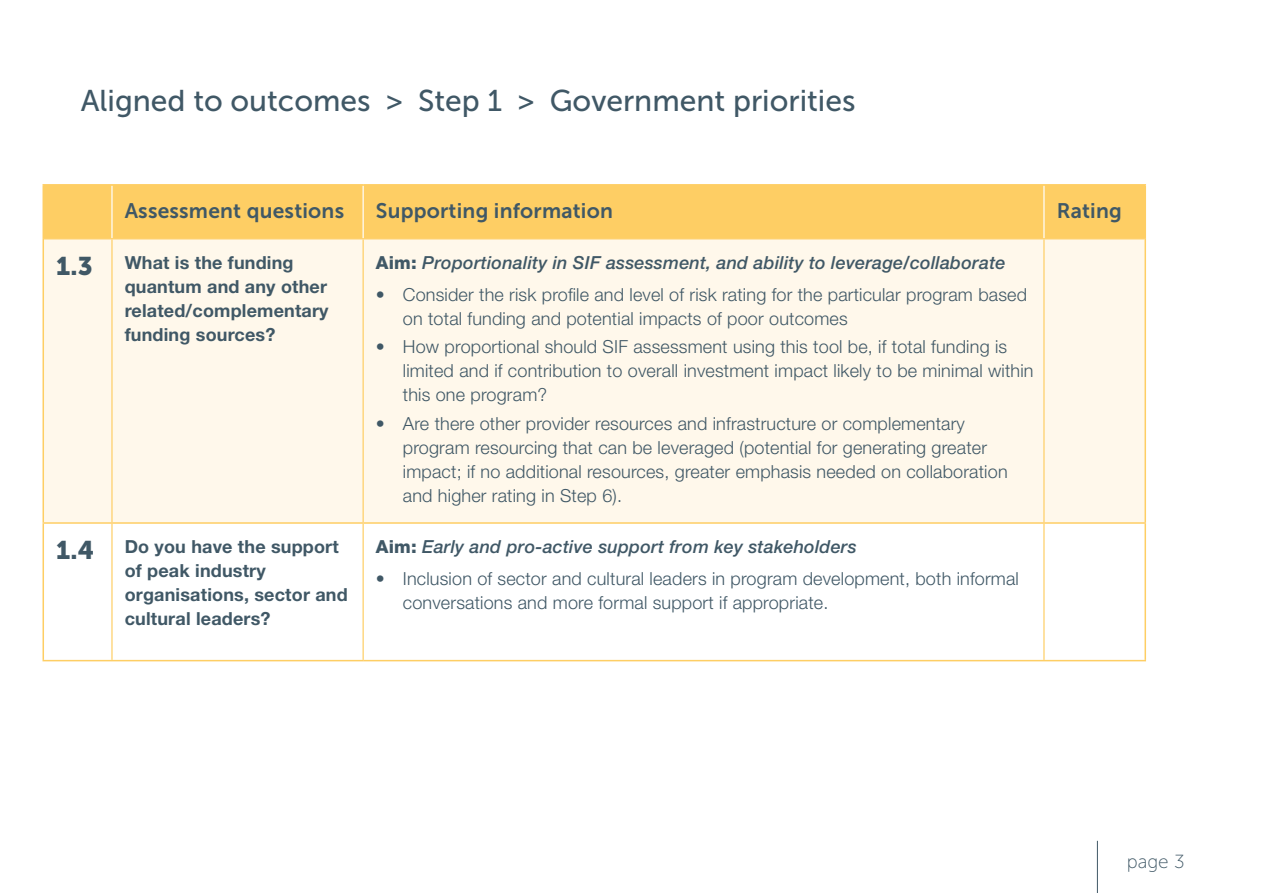
<style>
.page{position:relative;width:1263px;height:893px;background:#fff}
.page>*{position:absolute;margin:0;border:0;box-sizing:border-box;transform-origin:0 0}
.Main_heading{font:30px "Museo Sans 500";color:#405866}
.Heading_b4_bullet_po{font:25.5px "Museo Sans 900";color:#405866}
.Sub_heading_2{font:21px "Museo Sans 700";letter-spacing:.01em;color:#405866}
.t1{font:18.9px "Museo Sans 100";color:#405866}
.t2{font:300 18px/24px "Helvetica Neue LT Std";letter-spacing:.01em;color:#405866}
.Sub_heading_2-2{font:700 18px/24px "Helvetica Neue LT Std";letter-spacing:.01em;color:#405866}
.Heading_b4_bullet_po-2{font:italic 500 18px "Helvetica Neue LT Std";letter-spacing:.01em;color:#405866}
.s1{font-weight:800;font-style:normal}
</style>
<div class="page">
<hr style="left:1097px;top:841px;width:1px;height:52px;background:#405866">
<div style="left:44px;top:186px;width:1100px;height:52px;background:#fece64"></div>
<div style="left:44px;top:239px;width:1100px;height:283px;background:#fff8eb"></div>
<svg style="left:44px;top:524px;width:1100px;height:136px"></svg>
<hr style="left:111px;top:186px;width:2px;height:52px;background:#fff">
<hr style="left:363px;top:186px;width:1px;height:52px;background:#fff">
<hr style="left:1043px;top:186px;width:1px;height:52px;background:#fff">
<hr style="left:43px;top:186px;width:1px;height:53px;background:#fece64">
<hr style="left:43px;top:184px;width:69px;height:2px;background:#fece64">
<hr style="left:44px;top:238px;width:68px;height:1px;background:#fece64">
<hr style="left:112px;top:184px;width:251px;height:2px;background:#fece64">
<hr style="left:363px;top:184px;width:681px;height:2px;background:#fece64">
<hr style="left:112px;top:238px;width:251px;height:1px;background:#fece64">
<hr style="left:363px;top:238px;width:681px;height:1px;background:#fece64">
<hr style="left:1044px;top:184px;width:102px;height:2px;background:#fece64">
<hr style="left:1144px;top:186px;width:2px;height:53px;background:#fece64">
<hr style="left:1044px;top:238px;width:100px;height:1px;background:#fece64">
<hr style="left:43px;top:239px;width:1px;height:283px;background:#fece64">
<hr style="left:111px;top:239px;width:2px;height:283px;background:#fece64">
<hr style="left:363px;top:239px;width:1px;height:283px;background:#fece64">
<hr style="left:1043px;top:239px;width:1px;height:283px;background:#fece64">
<hr style="left:1144px;top:239px;width:2px;height:283px;background:#fece64">
<hr style="left:43px;top:524px;width:1px;height:136px;background:#fece64">
<hr style="left:43px;top:522px;width:69px;height:2px;background:#fece64">
<hr style="left:43px;top:660px;width:69px;height:1px;background:#fece64">
<hr style="left:111px;top:524px;width:2px;height:136px;background:#fece64">
<hr style="left:112px;top:522px;width:251px;height:2px;background:#fece64">
<hr style="left:363px;top:522px;width:681px;height:2px;background:#fece64">
<hr style="left:363px;top:524px;width:1px;height:136px;background:#fece64">
<hr style="left:112px;top:660px;width:251px;height:1px;background:#fece64">
<hr style="left:363px;top:660px;width:681px;height:1px;background:#fece64">
<hr style="left:1043px;top:524px;width:1px;height:136px;background:#fece64">
<hr style="left:1044px;top:522px;width:102px;height:2px;background:#fece64">
<hr style="left:1144px;top:524px;width:2px;height:136px;background:#fece64">
<hr style="left:1044px;top:660px;width:102px;height:1px;background:#fece64">
<p class="Main_heading" style="left:81px;top:85px;width:776px">Aligned to outcomes &gt; Step 1 &gt; Government priorities</p>
<p class="Sub_heading_2" style="left:125px;top:199px;width:221px">Assessment questions</p>
<p class="Sub_heading_2" style="left:376px;top:199px;width:239px">Supporting information</p>
<p class="Sub_heading_2" style="left:1057px;top:199px;width:67px">Rating</p>
<p class="Heading_b4_bullet_po" style="left:56px;top:252px;width:38px">1.3</p>
<p class="Sub_heading_2-2" style="left:125px;top:250px;width:205px">What is the funding quantum and any other related/complementary funding sources?</p>
<p class="Heading_b4_bullet_po-2" style="left:376px;top:252px;width:631px"><span class="s1">Aim:</span> Proportionality in SIF assessment, and ability to leverage/collaborate</p>
<p class="t2" style="left:403px;top:282px;width:626px;text-indent:-27px">• Consider the risk profile and level of risk rating for the particular program based on total funding and potential impacts of poor outcomes</p>
<p class="t2" style="left:403px;top:335px;width:632px;text-indent:-27px">• How proportional should SIF assessment using this tool be, if total funding is limited and if contribution to overall investment impact likely to be minimal within this one program?</p>
<p class="t2" style="left:403px;top:411px;width:606px;text-indent:-27px">• Are there other provider resources and infrastructure or complementary program resourcing that can be leveraged (potential for generating greater impact; if no additional resources, greater emphasis needed on collaboration and higher rating in Step 6).</p>
<p class="Heading_b4_bullet_po" style="left:56px;top:536px;width:40px">1.4</p>
<p class="Sub_heading_2-2" style="left:125px;top:534px;width:224px">Do you have the support of peak industry organisations, sector and cultural leaders?</p>
<p class="Heading_b4_bullet_po-2" style="left:376px;top:536px;width:482px"><span class="s1">Aim:</span> Early and pro-active support from key stakeholders</p>
<p class="t2" style="left:403px;top:567px;width:617px;text-indent:-27px">• Inclusion of sector and cultural leaders in program development, both informal conversations and more formal support if appropriate.</p>
<p class="t1" style="left:1127px;top:851px;width:59px">page 3</p>
</div>
